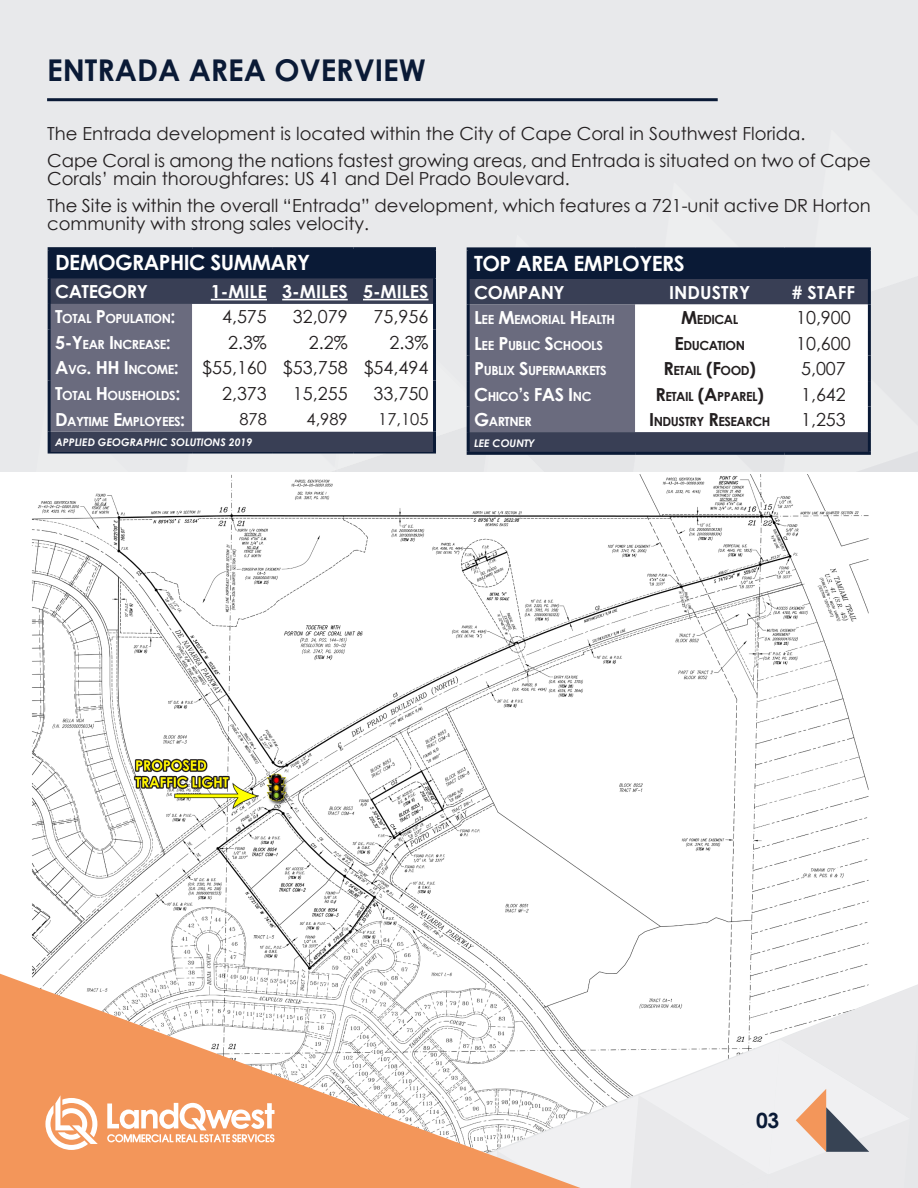
<style>
.page{position:relative;width:918px;height:1188px;background:#fff}
.page>*{position:absolute;margin:0;border:0;box-sizing:border-box;transform-origin:0 0}
.t1{font:700 30px "Century Gothic";color:#0a1a36}
.t2{font:700 21px "Century Gothic";letter-spacing:-.025em;color:#fff}
.t3{font:700 21px "Century Gothic";color:#0a1a36}
.t4{font:18px/18px "Century Gothic";color:#231f20}
.t5{font:700 18px "Century Gothic";color:#fff}
.t6{font:700 18px "Century Gothic";letter-spacing:-.025em;color:#fff}
.t7{font:16.5px "Century Gothic";color:#231f20}
.t8{font:700 12.6px "Century Gothic";letter-spacing:-.035em;color:#fff}
.t9{font:700 12.6px "Century Gothic";letter-spacing:-.035em;color:#231f20}
.t10{font:italic 700 10.5px "Century Gothic";color:#fff}
.s1{font-size:18px}
</style>
<div class="page">
<div style="left:0;top:0;width:918px;height:580px;background:#e6e7e9"></div>
<img style="left:32px;top:580px;width:837px;height:403px">
<svg style="left:0;top:974px;width:581px;height:214px;fill:#f3965a"></svg>
<svg style="left:356px;top:983px;width:562px;height:205px"></svg>
<svg style="left:45px;top:1095px;width:53px;height:55px"></svg>
<svg style="left:107px;top:1103px;width:167px;height:39px"></svg>
<svg style="left:0;top:247px;width:918px;height:333px;background:#b9bbc3"></svg>
<hr style="left:868px;top:250px;width:3px;height:29px;background:#0a1a36">
<hr style="left:868px;top:432px;width:3px;height:20px;background:#0a1a36">
<hr style="left:467px;top:279px;width:3px;height:26px;background:#0a1a36">
<hr style="left:868px;top:279px;width:3px;height:26px;background:#0a1a36">
<hr style="left:467px;top:305px;width:3px;height:25px;background:#0a1a36">
<hr style="left:868px;top:305px;width:3px;height:25px;background:#0a1a36">
<hr style="left:467px;top:330px;width:3px;height:26px;background:#0a1a36">
<hr style="left:868px;top:330px;width:3px;height:26px;background:#0a1a36">
<hr style="left:467px;top:356px;width:3px;height:25px;background:#0a1a36">
<hr style="left:868px;top:356px;width:3px;height:25px;background:#0a1a36">
<hr style="left:467px;top:381px;width:3px;height:26px;background:#0a1a36">
<hr style="left:868px;top:381px;width:3px;height:26px;background:#0a1a36">
<hr style="left:467px;top:407px;width:3px;height:25px;background:#0a1a36">
<hr style="left:868px;top:407px;width:3px;height:25px;background:#0a1a36">
<hr style="left:467px;top:432px;width:3px;height:20px;background:#0a1a36">
<hr style="left:467px;top:452px;width:168px;height:3px;background:#0a1a36">
<hr style="left:635px;top:452px;width:149px;height:3px;background:#0a1a36">
<hr style="left:784px;top:452px;width:87px;height:3px;background:#0a1a36">
<hr style="left:467px;top:247px;width:168px;height:3px;background:#0a1a36">
<hr style="left:467px;top:250px;width:3px;height:29px;background:#0a1a36">
<hr style="left:635px;top:247px;width:149px;height:3px;background:#0a1a36">
<hr style="left:784px;top:247px;width:87px;height:3px;background:#0a1a36">
<hr style="left:47px;top:98px;width:671px;height:3px;background:#0a1a36">
<p class="t1" style="left:47px;top:48px;width:380px">ENTRADA AREA OVERVIEW</p>
<p class="t4" style="left:47px;top:124px;width:760px">The Entrada development is located within the City of Cape Coral in Southwest Florida.</p>
<p class="t4" style="left:47px;top:151px;width:825px">Cape Coral is among the nations fastest growing areas, and Entrada is situated on two of Cape<br>Corals’ main thoroughfares: US 41 and Del Prado Boulevard.</p>
<p class="t4" style="left:47px;top:196px;width:825px">The Site is within the overall “Entrada” development, which features a 721-unit active DR Horton community with strong sales velocity.</p>
<p class="t2" style="left:55px;top:247px;width:257px">DEMOGRAPHIC SUMMARY</p>
<p class="t6" style="left:55px;top:278px;width:94px">CATEGORY</p>
<p class="t5" style="left:211px;top:278px;width:58px">1-MILE</p>
<p class="t5" style="left:282px;top:278px;width:67px">3-MILES</p>
<p class="t5" style="left:363px;top:278px;width:67px">5-MILES</p>
<p class="t8" style="left:55px;top:309px;width:122px"><span class="s1">T</span>OTAL <span class="s1">P</span>OPULATION<span class="s1">:</span></p>
<p class="t4" style="left:222px;top:308px;width:46px">4,575</p>
<p class="t4" style="left:293px;top:308px;width:56px">32,079</p>
<p class="t4" style="left:374px;top:308px;width:56px">75,956</p>
<p class="t8" style="left:55px;top:335px;width:117px"><span class="s1">5-Y</span>EAR <span class="s1">I</span> NCREASE<span class="s1">:</span></p>
<p class="t4" style="left:228px;top:333px;width:40px">2.3%</p>
<p class="t4" style="left:309px;top:333px;width:40px">2.2%</p>
<p class="t4" style="left:390px;top:333px;width:40px">2.3%</p>
<p class="t8" style="left:55px;top:360px;width:125px"><span class="s1">A</span>VG<span class="s1">. HH I</span> NCOME<span class="s1">:</span></p>
<p class="t4" style="left:202px;top:359px;width:66px">$55,160</p>
<p class="t4" style="left:283px;top:359px;width:66px">$53,758</p>
<p class="t4" style="left:364px;top:359px;width:66px">$54,494</p>
<p class="t8" style="left:55px;top:386px;width:127px"><span class="s1">T</span>OTAL <span class="s1">H</span>OUSEHOLDS<span class="s1">:</span></p>
<p class="t4" style="left:222px;top:384px;width:46px">2,373</p>
<p class="t4" style="left:293px;top:384px;width:56px">15,255</p>
<p class="t4" style="left:374px;top:384px;width:56px">33,750</p>
<p class="t8" style="left:55px;top:411px;width:132px"><span class="s1">D</span>AYTIME <span class="s1">E</span>MPLOYEES<span class="s1">:</span></p>
<p class="t7" style="left:240px;top:407px;width:29px">878</p>
<p class="t7" style="left:307px;top:407px;width:43px">4,989</p>
<p class="t7" style="left:378px;top:407px;width:52px">17,105</p>
<p class="t10" style="left:55px;top:434px;width:199px">APPLIED GEOGRAPHIC SOLUTIONS 2019</p>
<p class="t2" style="left:474px;top:247px;width:212px">TOP AREA EMPLOYERS</p>
<p class="t6" style="left:474px;top:278px;width:92px">COMPANY</p>
<p class="t5" style="left:669px;top:278px;width:82px">INDUSTRY</p>
<p class="t5" style="left:792px;top:278px;width:65px"># STAFF</p>
<p class="t8" style="left:474px;top:310px;width:140px"><span class="s1">L</span>EE <span class="s1">M</span>EMORIAL <span class="s1">H</span>EALTH</p>
<p class="t9" style="left:681px;top:310px;width:57px"><span class="s1">M</span>EDICAL</p>
<p class="t4" style="left:796px;top:308px;width:56px">10,900</p>
<p class="t8" style="left:474px;top:335px;width:130px"><span class="s1">L</span>EE <span class="s1">P</span>UBLIC <span class="s1">S</span>CHOOLS</p>
<p class="t9" style="left:674px;top:335px;width:72px"><span class="s1">E</span>DUCATION</p>
<p class="t4" style="left:796px;top:334px;width:56px">10,600</p>
<p class="t8" style="left:474px;top:361px;width:134px"><span class="s1">P</span>UBLIX <span class="s1">S</span>UPERMARKETS</p>
<p class="t9" style="left:663px;top:361px;width:94px"><span class="s1">R</span>ETAIL <span class="s1">(F</span>OOD<span class="s1">)</span></p>
<p class="t4" style="left:801px;top:359px;width:46px">5,007</p>
<p class="t8" style="left:474px;top:386px;width:119px"><span class="s1">C</span>HICO<span class="s1">’</span>S <span class="s1">FAS I</span> NC</p>
<p class="t9" style="left:655px;top:386px;width:110px"><span class="s1">R</span>ETAIL <span class="s1">(A</span>PPAREL<span class="s1">)</span></p>
<p class="t4" style="left:801px;top:385px;width:46px">1,642</p>
<p class="t8" style="left:474px;top:412px;width:59px"><span class="s1">G</span>ARTNER</p>
<p class="t9" style="left:649px;top:412px;width:121px"><span class="s1">I</span> NDUSTRY <span class="s1">R</span>ESEARCH</p>
<p class="t4" style="left:801px;top:410px;width:46px">1,253</p>
<p class="t10" style="left:474px;top:435px;width:62px">LEE COUNTY</p>
<p class="t3" style="left:756px;top:1105px;width:24px">03</p>
</div>
